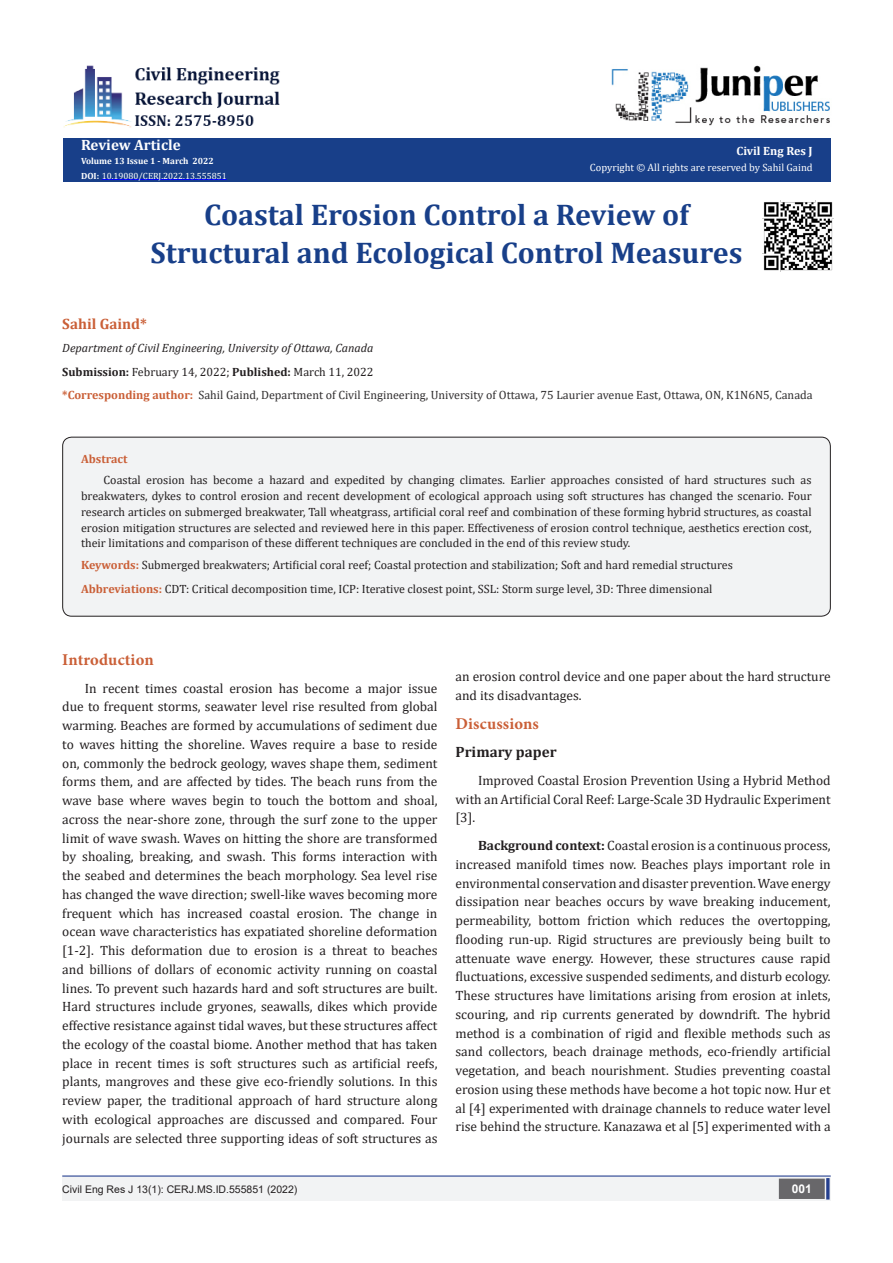
<style>
.page{position:relative;width:893px;height:1263px;background:#fff}
.page>*{position:absolute;margin:0;border:0;box-sizing:border-box;transform-origin:0 0}
.t1{font:700 30px/37.5px "Cambria";color:#183f89;text-align:center}
.List_Paragraph{font:700 16.5px "Minion Pro";letter-spacing:.01em;color:#ca5f37}
.t2{font:700 15px "Cambria";color:#fff}
.List_Paragraph-2{font:700 15px "Cambria";color:#231f20}
.t3{font:700 15px "Cambria";color:#ca5f37}
.List_Paragraph-3{font:13.5px/18.8px "Cambria";color:#231f20;text-align:justify}
.t4{font:12px/15.8px "Cambria";color:#231f20;text-align:justify}
.t5{font:12px "Cambria";color:#312f30}
.t6{font:italic 12px "Cambria";color:#231f20}
.t7{font:700 12px "Cambria";color:#fff}
.t8{font:700 12px "Cambria";color:#ca5f37}
.t9{font:700 12px "Arial";color:#fff}
.t10{font:10.5px "Cambria";color:#fff}
.t11{font:10.5px "Arial";color:#231f20}
.t12{font:9px "Cambria";color:#fff}
.t13{font:700 9px "Cambria";color:#fff}
.s1{font-weight:700}
.s2{font-weight:700;color:#ca5f37}
</style>
<div class="page">
<div style="left:63px;top:138px;width:768px;height:43px;background:#183f89"></div>
<hr style="left:102px;top:179px;width:125px;height:1px;background:#00f">
<hr style="left:62px;top:1175px;width:769px;height:1px;background:#253f8e">
<div style="left:62px;top:1177px;width:494px;height:24px;background:#f2f3f4"></div>
<div style="left:510px;top:1177px;width:321px;height:24px;background:#f2f3f4"></div>
<div style="left:780px;top:1179px;width:44px;height:19px;background:#68676a"></div>
<div style="left:779px;top:1178px;width:46px;height:21px;border:2px solid #68676a"></div>
<div style="left:826px;top:1178px;width:3px;height:21px;background:#253f8e;border:2px solid #253f8e"></div>
<img style="left:612px;top:65px;width:218px;height:61px">
<img style="left:63px;top:65px;width:217px;height:63px">
<img style="left:763px;top:200px;width:71px;height:71px">
<div style="left:63px;top:437px;width:767px;height:179px;background:#f2f3f4;border-radius:9px"></div>
<div style="left:62px;top:437px;width:769px;height:180px;border:1px solid #231f20;border-radius:9px"></div>
<p class="t2" style="left:81px;top:135px;width:101px">Review Article</p>
<p class="t13" style="left:81px;top:154px;width:134px">Volume 13 Issue 1 - March 2022</p>
<p class="t12" style="left:81px;top:171px;width:147px"><span class="s1">DOI:</span> 10.19080/CERJ.2022.13.555851</p>
<p class="t7" style="left:736px;top:142px;width:78px">Civil Eng Res J</p>
<p class="t10" style="left:590px;top:161px;width:224px">Copyright © All rights are reserved by Sahil Gaind</p>
<p class="t1" style="left:150px;top:195px;width:594px">Coastal Erosion Control a Review of<br>Structural and Ecological Control Measures</p>
<p class="t3" style="left:62px;top:313px;width:86px">Sahil Gaind*</p>
<p class="t6" style="left:62px;top:340px;width:313px">Department of Civil Engineering, University of Ottawa, Canada</p>
<p class="t4" style="left:62px;top:364px;width:313px"><span class="s1">Submission:</span> February 14, 2022; <span class="s1">Published:</span> March 11, 2022</p>
<p class="t5" style="left:62px;top:388px;width:752px"><span class="s2">*Corresponding author:</span> Sahil Gaind, Department of Civil Engineering, University of Ottawa, 75 Laurier avenue East, Ottawa, ON, K1N6N5, Canada</p>
<p class="t8" style="left:81px;top:450px;width:48px">Abstract</p>
<p class="t4" style="left:81px;top:472px;width:732px;text-indent:22px">Coastal erosion has become a hazard and expedited by changing climates. Earlier approaches consisted of hard structures such as breakwaters, dykes to control erosion and recent development of ecological approach using soft structures has changed the scenario. Four research articles on submerged breakwater, Tall wheatgrass, artificial coral reef and combination of these forming hybrid structures, as coastal erosion mitigation structures are selected and reviewed here in this paper. Effectiveness of erosion control technique, aesthetics erection cost, their limitations and comparison of these different techniques are concluded in the end of this review study.</p>
<p class="t4" style="left:81px;top:557px;width:653px"><span class="s2">Keywords:</span> Submerged breakwaters; Artificial coral reef; Coastal protection and stabilization; Soft and hard remedial structures</p>
<p class="t4" style="left:81px;top:581px;width:633px"><span class="s2">Abbreviations:</span> CDT: Critical decomposition time, ICP: Iterative closest point, SSL: Storm surge level, 3D: Three dimensional</p>
<p class="List_Paragraph" style="left:62px;top:648px;width:93px">Introduction</p>
<p class="List_Paragraph-3" style="left:62px;top:678px;width:377px;text-indent:22px">In recent times coastal erosion has become a major issue due to frequent storms, seawater level rise resulted from global warming. Beaches are formed by accumulations of sediment due to waves hitting the shoreline. Waves require a base to reside on, commonly the bedrock geology, waves shape them, sediment forms them, and are affected by tides. The beach runs from the wave base where waves begin to touch the bottom and shoal, across the near-shore zone, through the surf zone to the upper limit of wave swash. Waves on hitting the shore are transformed by shoaling, breaking, and swash. This forms interaction with the seabed and determines the beach morphology. Sea level rise has changed the wave direction; swell-like waves becoming more frequent which has increased coastal erosion. The change in ocean wave characteristics has expatiated shoreline deformation [1-2]. This deformation due to erosion is a threat to beaches and billions of dollars of economic activity running on coastal lines. To prevent such hazards hard and soft structures are built.<br>Hard structures include gryones, seawalls, dikes which provide effective resistance against tidal waves, but these structures affect the ecology of the coastal biome. Another method that has taken place in recent times is soft structures such as artificial reefs, plants, mangroves and these give eco-friendly solutions. In this review paper, the traditional approach of hard structure along with ecological approaches are discussed and compared. Four journals are selected three supporting ideas of soft structures as</p>
<p class="List_Paragraph-3" style="left:455px;top:667px;width:377px">an erosion control device and one paper about the hard structure and its disadvantages.</p>
<p class="List_Paragraph" style="left:455px;top:712px;width:85px">Discussions</p>
<p class="List_Paragraph-2" style="left:455px;top:741px;width:103px">Primary paper</p>
<p class="List_Paragraph-3" style="left:455px;top:771px;width:377px;text-indent:22px">Improved Coastal Erosion Prevention Using a Hybrid Method with an Artificial Coral Reef: Large-Scale 3D Hydraulic Experiment [3].</p>
<p class="List_Paragraph-3" style="left:455px;top:836px;width:377px;text-indent:22px"><span class="s1">Background context:</span> Coastal erosion is a continuous process, increased manifold times now. Beaches plays important role in environmental conservation and disaster prevention. Wave energy dissipation near beaches occurs by wave breaking inducement, permeability, bottom friction which reduces the overtopping, flooding run-up. Rigid structures are previously being built to attenuate wave energy. However, these structures cause rapid fluctuations, excessive suspended sediments, and disturb ecology.<br>These structures have limitations arising from erosion at inlets, scouring, and rip currents generated by downdrift. The hybrid method is a combination of rigid and flexible methods such as sand collectors, beach drainage methods, eco-friendly artificial vegetation, and beach nourishment. Studies preventing coastal erosion using these methods have become a hot topic now. Hur et al [4] experimented with drainage channels to reduce water level rise behind the structure. Kanazawa et al [5] experimented with a</p>
<p class="t11" style="left:62px;top:1182px;width:237px">Civil Eng Res J 13(1): CERJ.MS.ID.555851 (2022)</p>
<p class="t9" style="left:792px;top:1180px;width:22px">001</p>
</div>
